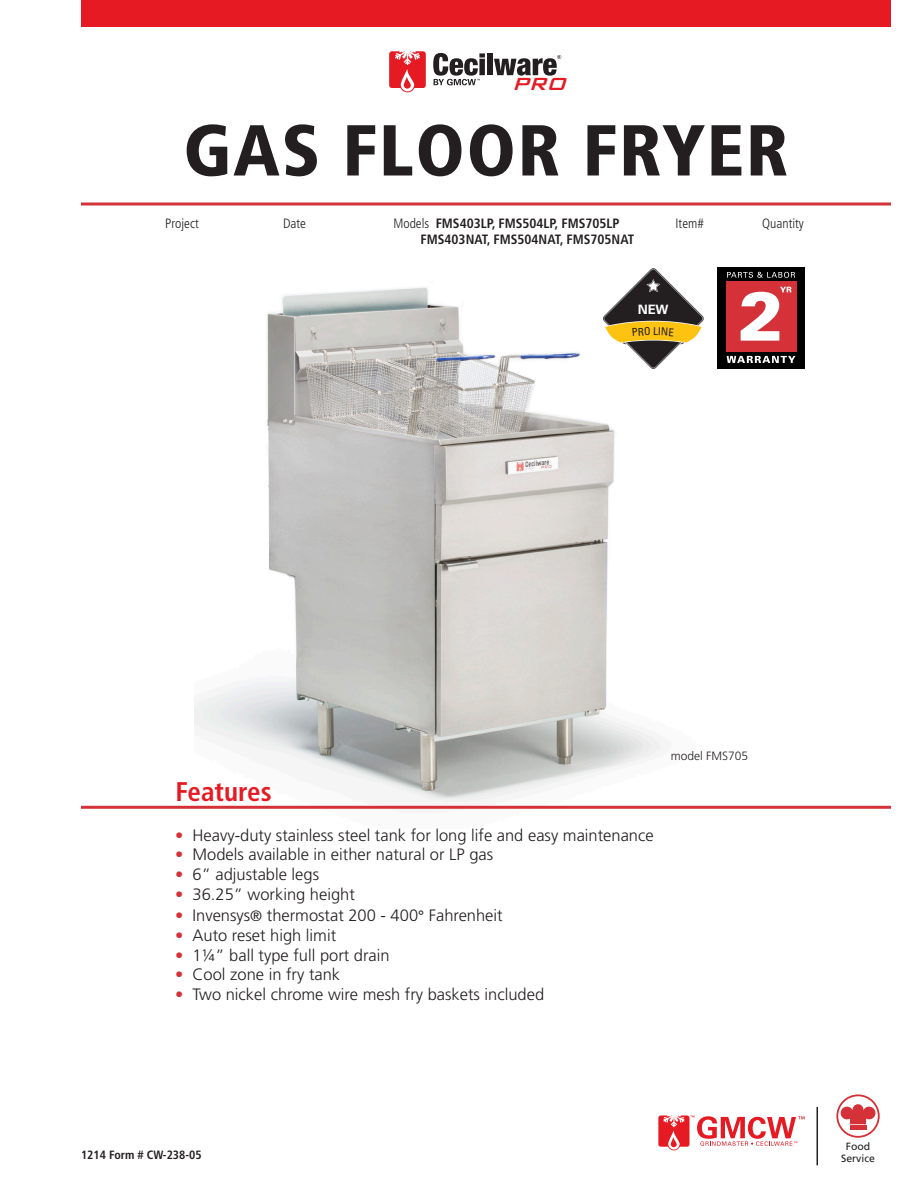
<style>
.page{position:relative;width:918px;height:1188px;background:#fff}
.page>*{position:absolute;margin:0;border:0;box-sizing:border-box;transform-origin:0 0}
.t1{font:900 condensed 72px "Frutiger LT Std";letter-spacing:.025em;color:#231f20}
.t2{font:700 condensed 27px "Frutiger LT Std";color:#e51a23}
.t3{font:italic 500 23.4px "Bank Gothic C Md BT";color:#e51a23}
.t4{font:300 16.5px "Frutiger LT Std";color:#231f20}
.t5{font:700 condensed 13.5px "Frutiger LT Std";color:#231f20}
.t6{font:300 condensed 13.5px "Frutiger LT Std";color:#231f20}
.t7{font:700 12.9px "Univers LT Std";color:#fff}
.t8{font:700 condensed 12px "Frutiger LT Std";color:#231f20}
.t9{font:300 12px "Frutiger LT Std";color:#231f20}
.t10{font:10.5px "Frutiger LT Std";color:#231f20}
.s1{font-weight:300}
.s2{color:#d43238}
.s3{font-size:15px}
.s4{font-family:"Univers LT Std";font-weight:400;font-stretch:condensed;font-size:15px}
</style>
<div class="page">
<img style="left:195px;top:267px;width:528px;height:539px">
<div style="left:487px;top:53px;width:6px;height:22px;background:#231f20"></div>
<svg style="left:494px;top:55px;width:67px;height:21px"></svg>
<svg style="left:389px;top:51px;width:37px;height:41px"></svg>
<svg style="left:433px;top:53px;width:52px;height:32px"></svg>
<div style="left:81px;top:0;width:810px;height:27px;background:#e51a23"></div>
<svg style="left:658px;top:1116px;width:147px;height:34px"></svg>
<hr style="left:817px;top:1107px;width:1px;height:58px;background:#231f20">
<svg style="left:836px;top:1094px;width:44px;height:44px"></svg>
<svg style="left:81px;top:202px;width:810px;height:4px;background:#de6569"></svg>
<hr style="left:81px;top:806px;width:810px;height:3px;background:#d43238">
<div style="left:717px;top:268px;width:88px;height:101px;background:#000"></div>
<div style="left:726px;top:281px;width:70px;height:70px;background:#d43238"></div>
<svg style="left:741px;top:287px;width:51px;height:54px"></svg>
<svg style="left:727px;top:356px;width:68px;height:7px"></svg>
<svg style="left:727px;top:272px;width:68px;height:6px"></svg>
<svg style="left:603px;top:268px;width:101px;height:101px"></svg>
<p class="t3" style="left:511px;top:71px;width:65px">PRO</p>
<p class="t1" style="left:183px;top:107px;width:607px">GAS FLOOR FRYER</p>
<p class="t6" style="left:165px;top:216px;width:35px">Project</p>
<p class="t6" style="left:283px;top:216px;width:25px">Date</p>
<p class="t5" style="left:393px;top:215px;width:228px"><span class="s1">Models</span> FMS403LP, FMS504LP, FMS705LP</p>
<p class="t6" style="left:676px;top:216px;width:30px">Item#</p>
<p class="t6" style="left:762px;top:216px;width:43px">Quantity</p>
<p class="t5" style="left:421px;top:231px;width:215px">FMS403NAT, FMS504NAT, FMS705NAT</p>
<p class="t7" style="left:638px;top:302px;width:32px">NEW</p>
<p class="t2" style="left:176px;top:776px;width:98px">Features</p>
<p class="t4" style="left:175px;top:826px;width:480px"><span class="s2">•</span> Heavy-duty stainless steel tank for long life and easy maintenance</p>
<p class="t4" style="left:175px;top:845px;width:320px"><span class="s2">•</span> Models available in either natural or LP gas</p>
<p class="t4" style="left:175px;top:865px;width:145px"><span class="s2">•</span> 6” adjustable legs</p>
<p class="t4" style="left:175px;top:885px;width:181px"><span class="s2">•</span> 36.25” working height</p>
<p class="t4" style="left:175px;top:906px;width:329px"><span class="s2">•</span> Invensys<span class="s3">®</span> thermostat 200 - 400<span class="s4">°</span> Fahrenheit</p>
<p class="t4" style="left:175px;top:926px;width:163px"><span class="s2">•</span> Auto reset high limit</p>
<p class="t4" style="left:175px;top:946px;width:216px"><span class="s2">•</span> 11/4” ball type full port drain</p>
<p class="t4" style="left:175px;top:965px;width:167px"><span class="s2">•</span> Cool zone in fry tank</p>
<p class="t4" style="left:175px;top:985px;width:371px"><span class="s2">•</span> Two nickel chrome wire mesh fry baskets included</p>
<p class="t9" style="left:671px;top:749px;width:79px">model FMS705</p>
<p class="t8" style="left:81px;top:1148px;width:122px">1214 Form # CW-238-05</p>
<p class="t10" style="left:846px;top:1140px;width:26px">Food</p>
<p class="t10" style="left:841px;top:1152px;width:35px">Service</p>
</div>
